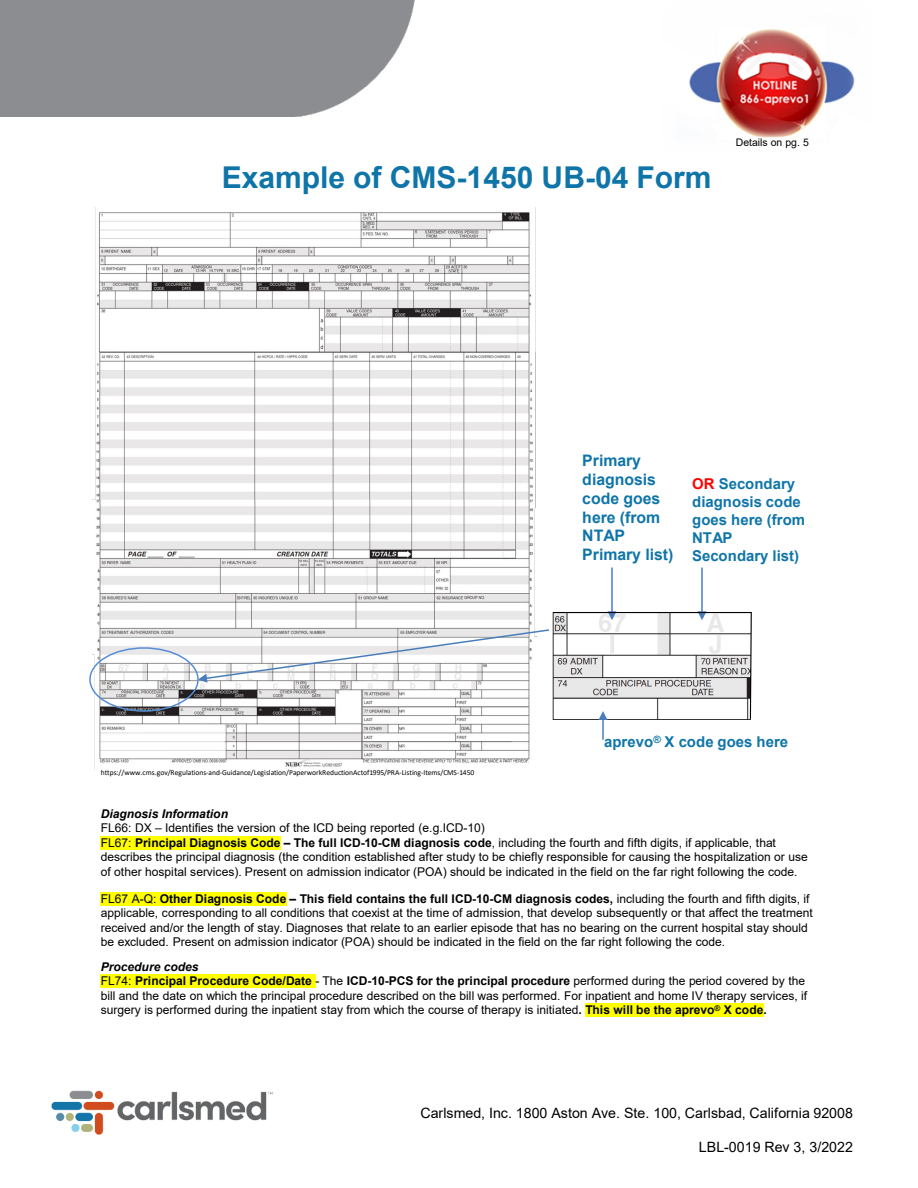
<style>
.page{position:relative;width:918px;height:1188px;background:#fff}
.page>*{position:absolute;margin:0;border:0;box-sizing:border-box;transform-origin:0 0}
.t1{font:700 30px "Arial";color:#0f75a9}
.t2{font:700 15.9px/18.9px "Arial";color:#0f75a9}
.t3{font:700 15px/18px "Arial";color:#0f75a9}
.t4{font:14.25px "Arial";color:#000}
.t5{font:13.5px "Century Gothic";color:#000}
.t6{font:12px/14.4px "Arial";letter-spacing:-.005em;color:#000}
.t7{font:italic 700 12px "Arial";color:#000}
.t8{font:10.5px "Arial";letter-spacing:-.005em;color:#000}
.t9{font:7.5px "Calibri";color:#000}
.s1{color:#f00}
.s2{font-weight:700}
</style>
<div class="page">
<img style="left:552px;top:613px;width:197px;height:107px">
<img style="left:92px;top:207px;width:444px;height:563px">
<hr style="left:611px;top:568px;width:2px;height:45px;background:#4a7ebb">
<svg style="left:608px;top:611px;width:9px;height:9px"></svg>
<hr style="left:701px;top:568px;width:2px;height:45px;background:#4a7ebb">
<svg style="left:698px;top:611px;width:9px;height:9px"></svg>
<div style="left:101px;top:836px;width:34px;height:14px;background:#ff0"></div>
<div style="left:135px;top:836px;width:145px;height:14px;background:#ff0"></div>
<div style="left:101px;top:892px;width:39px;height:13px;background:#ff0"></div>
<hr style="left:140px;top:892px;width:4px;height:13px;background:#ff0">
<div style="left:144px;top:892px;width:16px;height:13px;background:#ff0"></div>
<div style="left:160px;top:892px;width:126px;height:13px;background:#ff0"></div>
<div style="left:101px;top:975px;width:34px;height:13px;background:#ff0"></div>
<div style="left:135px;top:975px;width:177px;height:13px;background:#ff0"></div>
<svg style="left:312px;top:975px;width:3px;height:13px"></svg>
<div style="left:585px;top:1004px;width:130px;height:13px;background:#ff0"></div>
<div style="left:715px;top:1004px;width:5px;height:13px;background:#ff0"></div>
<hr style="left:720px;top:1004px;width:4px;height:13px;background:#ff0">
<div style="left:724px;top:1004px;width:39px;height:13px;background:#ff0"></div>
<hr style="left:602px;top:718px;width:2px;height:22px;background:#4a7ebb">
<svg style="left:599px;top:711px;width:9px;height:9px"></svg>
<div style="left:89px;top:647px;width:110px;height:65px;border:2px solid #558ed5;border-radius:50%"></div>
<svg style="left:198px;top:628px;width:351px;height:55px"></svg>
<hr style="left:553px;top:612px;width:198px;height:1px;background:#000">
<svg style="left:749px;top:612px;width:3px;height:108px"></svg>
<img style="left:51px;top:1090px;width:222px;height:45px">
<img style="left:689px;top:29px;width:166px;height:109px">
<p class="t1" style="left:222px;top:156px;width:492px">Example of CMS-1450 UB-04 Form</p>
<p class="t8" style="left:736px;top:135px;width:74px">Details on pg. 5</p>
<p class="t2" style="left:582px;top:451px;width:93px">Primary diagnosis code goes here (from<br>NTAP<br>Primary list)</p>
<p class="t3" style="left:692px;top:475px;width:114px"><span class="s1">OR</span> Secondary diagnosis code goes here (from<br>NTAP<br>Secondary list)</p>
<p class="t9" style="left:101px;top:767px;width:375px">https://www.cms.gov/Regulations-and-Guidance/Legislation/PaperworkReductionActof1995/PRA-Listing-Items/CMS-1450</p>
<p class="t3" style="left:604px;top:733px;width:185px">aprevo<sup>®</sup> X code goes here</p>
<p class="t7" style="left:101px;top:806px;width:129px">Diagnosis Information</p>
<p class="t6" style="left:101px;top:821px;width:385px">FL66: DX – Identifies the version of the ICD being reported (e.g.ICD-10)</p>
<p class="t6" style="left:101px;top:835px;width:709px">FL67: <span class="s2">Principal Diagnosis Code – The full ICD-10-CM diagnosis code</span>, including the fourth and fifth digits, if applicable, that describes the principal diagnosis (the condition established after study to be chiefly responsible for causing the hospitalization or use of other hospital services). Present on admission indicator (POA) should be indicated in the field on the far right following the code.</p>
<p class="t6" style="left:101px;top:891px;width:714px">FL67 A-Q: <span class="s2">Other Diagnosis Code – This field contains the full ICD-10-CM diagnosis codes,</span> including the fourth and fifth digits, if applicable, corresponding to all conditions that coexist at the time of admission, that develop subsequently or that affect the treatment received and/or the length of stay. Diagnoses that relate to an earlier episode that has no bearing on the current hospital stay should be excluded. Present on admission indicator (POA) should be indicated in the field on the far right following the code.</p>
<p class="t7" style="left:101px;top:959px;width:99px">Procedure codes</p>
<p class="t6" style="left:101px;top:974px;width:708px">FL74: <span class="s2">Principal Procedure Code/Date</span> - The <span class="s2">ICD-10-PCS for the principal procedure</span> performed during the period covered by the bill and the date on which the principal procedure described on the bill was performed. For inpatient and home IV therapy services, if surgery is performed during the inpatient stay from which the course of therapy is initiated<span class="s2">. This will be the aprevo</span><sup>®</sup> <span class="s2">X code.</span></p>
<p class="t5" style="left:294px;top:1103px;width:437px">Carlsmed, Inc. 1800 Aston Ave. Ste. 100, Carlsbad, California 92008</p>
<p class="t4" style="left:420px;top:1103px;width:434px">Carlsmed, Inc. 1800 Aston Ave. Ste. 100, Carlsbad, California 92008</p>
<p class="t4" style="left:699px;top:1137px;width:156px">LBL-0019 Rev 3, 3/2022</p>
</div>
